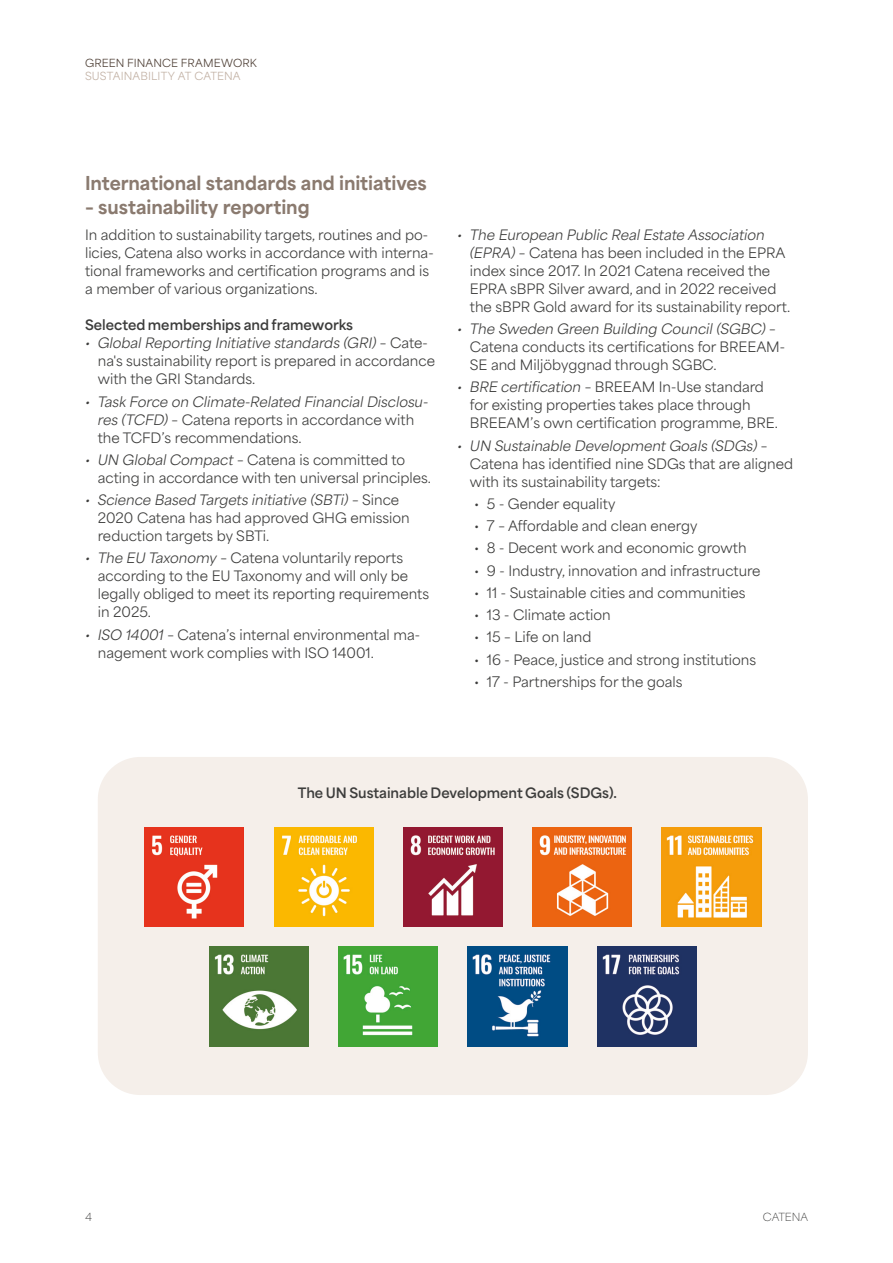
<style>
.page{position:relative;width:893px;height:1263px;background:#fff}
.page>*{position:absolute;margin:0;border:0;box-sizing:border-box;transform-origin:0 0}
.Underhuvudrubrik{font:800 18px "Area Normal";letter-spacing:-.005em;color:#8a7a6f}
.Brödtext{font:13.5px/18px "Area Normal";color:#3d3d3c}
.Mellis_1{font:700 13.5px "Area Normal";color:#3d3d3c}
.Huvudrubrik{font:10.5px "Area Normal";letter-spacing:.015em;color:#c1b0a3}
.Huvudrubrik-2{font:10.5px "Area Normal";letter-spacing:.015em;color:#4c3d33}
.Flagga_2_a_raden{font:100 10.5px "Area Normal";color:#3d3d3c}
.s1{font-style:italic}
</style>
<div class="page">
<div style="left:98px;top:757px;width:710px;height:338px;background:#f5efea;border-radius:43px"></div>
<img style="left:145px;top:827px;width:99px;height:100px">
<img style="left:274px;top:827px;width:99px;height:100px">
<img style="left:403px;top:827px;width:99px;height:100px">
<img style="left:533px;top:827px;width:99px;height:100px">
<img style="left:662px;top:827px;width:99px;height:100px">
<img style="left:209px;top:947px;width:100px;height:99px">
<img style="left:339px;top:947px;width:99px;height:99px">
<img style="left:468px;top:947px;width:99px;height:99px">
<img style="left:597px;top:947px;width:99px;height:99px">
<p class="Huvudrubrik-2" style="left:85px;top:53px;width:173px">GREEN FINANCE FRAMEWORK</p>
<p class="Huvudrubrik" style="left:85px;top:67px;width:157px">SUSTAINABILITY AT CATENA</p>
<p class="Underhuvudrubrik" style="left:85px;top:167px;width:343px">International standards and initiatives</p>
<p class="Underhuvudrubrik" style="left:85px;top:191px;width:226px">– sustainability reporting</p>
<p class="Brödtext" style="left:85px;top:225px;width:350px">In addition to sustainability targets, routines and po&shy;licies, Catena also works in accordance with interna&shy;tional frameworks and certification programs and is a member of various organizations.</p>
<p class="Mellis_1" style="left:85px;top:313px;width:270px">Selected memberships and frameworks</p>
<p class="Brödtext" style="left:98px;top:333px;width:339px;text-indent:-13px"><span class="s1">• Global Reporting Initiative standards (GRI)</span> – Cate&shy;na's sustainability report is prepared in accordance with the GRI Standards.</p>
<p class="Brödtext" style="left:98px;top:391px;width:332px;text-indent:-13px"><span class="s1">• Task Force on Climate-Related Financial Disclosu&shy;res (TCFD)</span> – Catena reports in accordance with the TCFD’s recommendations.</p>
<p class="Brödtext" style="left:98px;top:449px;width:335px;text-indent:-13px"><span class="s1">• UN Global Compact</span> – Catena is committed to acting in accordance with ten universal principles.</p>
<p class="Brödtext" style="left:98px;top:489px;width:314px;text-indent:-13px"><span class="s1">• Science Based Targets initiative (SBTi)</span> – Since<br>2020 Catena has had approved GHG emission reduction targets by SBTi.</p>
<p class="Brödtext" style="left:98px;top:548px;width:333px;text-indent:-13px"><span class="s1">• The EU Taxonomy</span> – Catena voluntarily reports according to the EU Taxonomy and will only be legally obliged to meet its reporting requirements in 2025.</p>
<p class="Brödtext" style="left:98px;top:624px;width:324px;text-indent:-13px"><span class="s1">• ISO 14001</span> – Catena’s internal environmental ma&shy;nagement work complies with ISO 14001.</p>
<p class="Brödtext" style="left:470px;top:224px;width:322px;text-indent:-13px"><span class="s1">• The European Public Real Estate Association (EPRA)</span> – Catena has been included in the EPRA index since 2017. In 2021 Catena received the EPRA sBPR Silver award, and in 2022 received the sBPR Gold award for its sustainability report.</p>
<p class="Brödtext" style="left:470px;top:318px;width:317px;text-indent:-13px"><span class="s1">• The Sweden Green Building Council (SGBC)</span> –<br>Catena conducts its certifications for BREEAM-<br>SE and Miljöbyggnad through SGBC.</p>
<p class="Brödtext" style="left:470px;top:376px;width:310px;text-indent:-13px"><span class="s1">• BRE certification</span> – BREEAM In-Use standard for existing properties takes place through<br>BREEAM’s own certification programme, BRE.</p>
<p class="Brödtext" style="left:470px;top:435px;width:325px;text-indent:-13px"><span class="s1">• UN Sustainable Development Goals (SDGs)</span> –<br>Catena has identified nine SDGs that are aligned with its sustainability targets:</p>
<p class="Brödtext" style="left:474px;top:493px;width:143px">• 5 - Gender equality</p>
<p class="Brödtext" style="left:474px;top:515px;width:225px">• 7 – Affordable and clean energy</p>
<p class="Brödtext" style="left:474px;top:537px;width:274px">• 8 - Decent work and economic growth</p>
<p class="Brödtext" style="left:474px;top:560px;width:288px">• 9 - Industry, innovation and infrastructure</p>
<p class="Brödtext" style="left:474px;top:582px;width:273px">• 11 - Sustainable cities and communities</p>
<p class="Brödtext" style="left:474px;top:604px;width:138px">• 13 - Climate action</p>
<p class="Brödtext" style="left:474px;top:626px;width:119px">• 15 – Life on land</p>
<p class="Brödtext" style="left:474px;top:649px;width:284px">• 16 - Peace, justice and strong institutions</p>
<p class="Brödtext" style="left:474px;top:671px;width:210px">• 17 - Partnerships for the goals</p>
<p class="Mellis_1" style="left:298px;top:781px;width:321px">The UN Sustainable Development Goals (SDGs).</p>
<p class="Flagga_2_a_raden" style="left:85px;top:1208px;width:9px">4</p>
<p class="Flagga_2_a_raden" style="left:763px;top:1208px;width:47px">CATENA</p>
</div>
